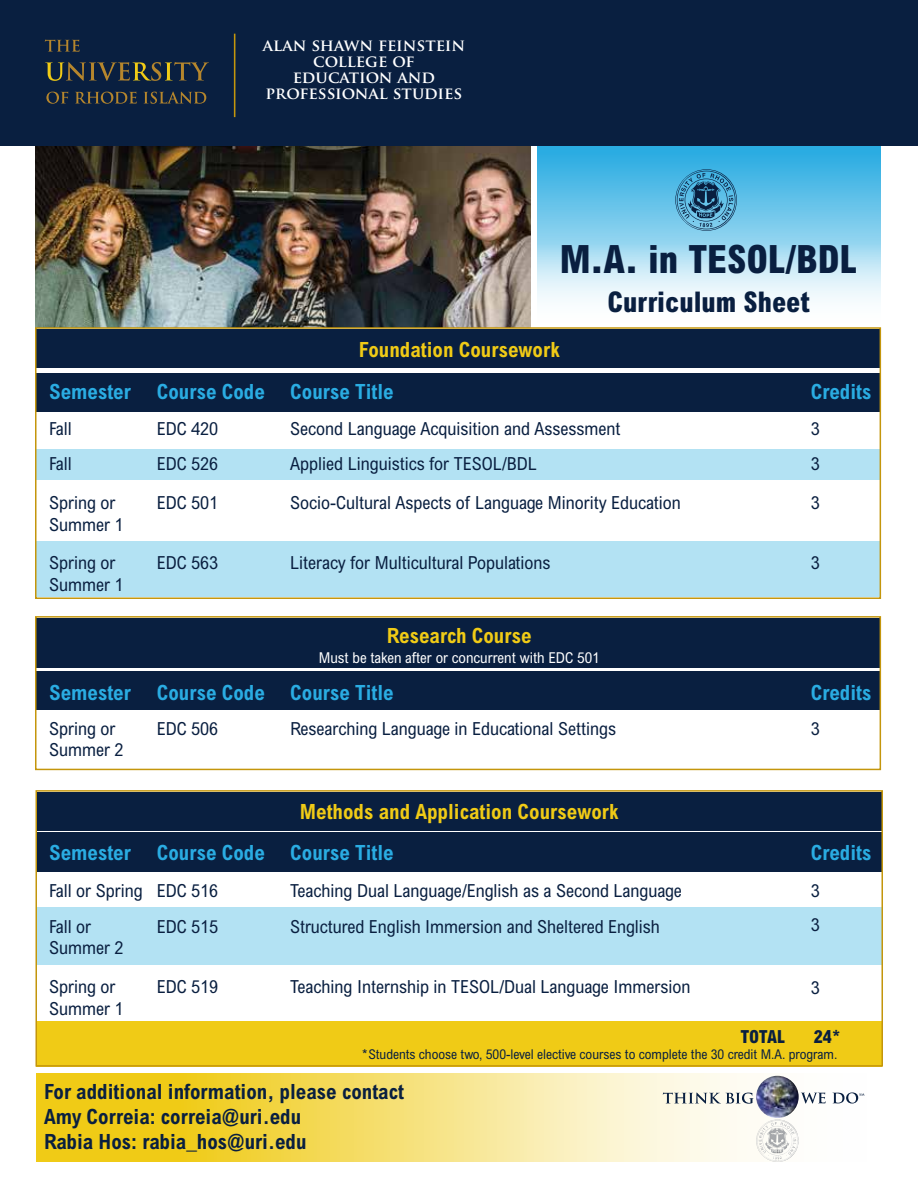
<style>
.page{position:relative;width:918px;height:1188px;background:#fff}
.page>*{position:absolute;margin:0;border:0;box-sizing:border-box;transform-origin:0 0}
.t1{font:800 condensed 39px "Arial MT Std";color:#091f40}
.t2{font:800 condensed 28.5px "Arial MT Std";color:#091f40}
.t3{font:700 condensed 21px "Arial MT Std";color:#2aace2}
.t4{font:700 condensed 21px/25.2px "Arial MT Std";color:#091f40}
.t5{font:700 condensed 21px "Arial MT Std";color:#f0cb16}
.t6{font:condensed 18px/21.6px "Arial MT Std";color:#091f40}
.t7{font:800 condensed 18px "Arial MT Std";letter-spacing:-.015em;color:#091f40}
.t8{font:700 16.35px/16px "Trajan Pro";color:#fff;text-align:center}
.t9{font:condensed 15px "Arial MT Std";color:#fff}
.t10{font:condensed 13.5px "Arial MT Std";color:#091f40}
</style>
<div class="page">
<div style="left:0;top:0;width:918px;height:146px;background:#091f40"></div>
<svg style="left:36px;top:1073px;width:790px;height:89px;background:#f6e17c"></svg>
<img style="left:35px;top:146px;width:496px;height:181px">
<svg style="left:45px;top:62px;width:164px;height:19px"></svg>
<svg style="left:46px;top:92px;width:22px;height:12px"></svg>
<svg style="left:75px;top:92px;width:62px;height:12px"></svg>
<svg style="left:144px;top:92px;width:62px;height:12px"></svg>
<svg style="left:45px;top:40px;width:35px;height:12px"></svg>
<hr style="left:234px;top:34px;width:1px;height:83px;background:#c4960c">
<div style="left:35px;top:541px;width:844px;height:56px;background:#b3e2f3"></div>
<div style="left:36px;top:449px;width:844px;height:30px;background:#b3e2f3"></div>
<div style="left:36px;top:329px;width:844px;height:39px;background:#091f40"></div>
<div style="left:36px;top:373px;width:844px;height:39px;background:#091f40"></div>
<div style="left:35px;top:327px;width:846px;height:272px;border:2px solid #c4960c"></div>
<div style="left:36px;top:908px;width:845px;height:57px;background:#b3e2f3"></div>
<div style="left:36px;top:1021px;width:846px;height:45px;background:#f0cb16"></div>
<div style="left:37px;top:792px;width:845px;height:39px;background:#091f40"></div>
<div style="left:37px;top:833px;width:845px;height:39px;background:#091f40"></div>
<div style="left:35px;top:790px;width:848px;height:277px;border:2px solid #c4960c"></div>
<div style="left:37px;top:618px;width:843px;height:50px;background:#091f40"></div>
<div style="left:36px;top:671px;width:843px;height:39px;background:#091f40"></div>
<div style="left:35px;top:616px;width:846px;height:154px;border:2px solid #c4960c"></div>
<svg style="left:663px;top:1093px;width:91px;height:11px"></svg>
<svg style="left:801px;top:1093px;width:25px;height:11px"></svg>
<svg style="left:832px;top:1092px;width:33px;height:12px"></svg>
<img style="left:756px;top:1076px;width:43px;height:42px;border-radius:21px">
<img style="left:756px;top:1119px;width:43px;height:43px">
<div style="left:537px;top:146px;width:343px;height:180px;background:linear-gradient(to bottom,#1ba6e0,#fff)"></div>
<svg style="left:675px;top:169px;width:62px;height:62px;background:#4690b6"></svg>
<p class="t8" style="left:263px;top:37px;width:204px">ALAN SHAWN FEINSTEIN<br>COLLEGE OF<br>EDUCATION AND<br>PROFESSIONAL STUDIES</p>
<h1 class="t1" style="left:560px;top:236px;width:298px">M.A. in TESOL/BDL</h1>
<h2 class="t2" style="left:607px;top:285px;width:204px">Curriculum Sheet</h2>
<p class="t5" style="left:359px;top:338px;width:202px">Foundation Coursework</p>
<p class="t3" style="left:49px;top:379px;width:346px">Semester Course Code Course Title</p>
<p class="t3" style="left:811px;top:379px;width:62px">Credits</p>
<p class="t6" style="left:49px;top:418px;width:24px">Fall</p>
<p class="t6" style="left:157px;top:418px;width:63px">EDC 420</p>
<p class="t6" style="left:290px;top:418px;width:332px">Second Language Acquisition and Assessment</p>
<p class="t6" style="left:811px;top:418px;width:10px">3</p>
<p class="t6" style="left:49px;top:452px;width:24px">Fall</p>
<p class="t6" style="left:157px;top:452px;width:63px">EDC 526</p>
<p class="t6" style="left:290px;top:452px;width:248px">Applied Linguistics for TESOL/BDL</p>
<p class="t6" style="left:811px;top:452px;width:10px">3</p>
<p class="t6" style="left:49px;top:491px;width:76px">Spring or<br>Summer 1</p>
<p class="t6" style="left:157px;top:491px;width:63px">EDC 501</p>
<p class="t6" style="left:290px;top:491px;width:392px">Socio-Cultural Aspects of Language Minority Education</p>
<p class="t6" style="left:811px;top:491px;width:10px">3</p>
<p class="t6" style="left:49px;top:552px;width:76px">Spring or<br>Summer 1</p>
<p class="t6" style="left:157px;top:552px;width:63px">EDC 563</p>
<p class="t6" style="left:290px;top:552px;width:262px">Literacy for Multicultural Populations</p>
<p class="t6" style="left:811px;top:552px;width:10px">3</p>
<p class="t5" style="left:387px;top:624px;width:146px">Research Course</p>
<p class="t9" style="left:319px;top:648px;width:282px">Must be taken after or concurrent with EDC 501</p>
<p class="t3" style="left:49px;top:680px;width:346px">Semester Course Code Course Title</p>
<p class="t3" style="left:811px;top:680px;width:62px">Credits</p>
<p class="t6" style="left:49px;top:717px;width:76px">Spring or<br>Summer 2</p>
<p class="t6" style="left:157px;top:717px;width:63px">EDC 506</p>
<p class="t6" style="left:290px;top:717px;width:327px">Researching Language in Educational Settings</p>
<p class="t6" style="left:811px;top:717px;width:10px">3</p>
<p class="t5" style="left:300px;top:799px;width:320px">Methods and Application Coursework</p>
<p class="t3" style="left:49px;top:841px;width:346px">Semester Course Code Course Title</p>
<p class="t3" style="left:811px;top:841px;width:62px">Credits</p>
<p class="t6" style="left:49px;top:879px;width:171px">Fall or Spring EDC 516</p>
<p class="t6" style="left:290px;top:879px;width:393px">Teaching Dual Language/English as a Second Language</p>
<p class="t6" style="left:811px;top:879px;width:10px">3</p>
<p class="t6" style="left:49px;top:915px;width:44px">Fall or</p>
<p class="t6" style="left:811px;top:914px;width:10px">3</p>
<p class="t6" style="left:49px;top:937px;width:76px">Summer 2</p>
<p class="t6" style="left:157px;top:915px;width:63px">EDC 515</p>
<p class="t6" style="left:290px;top:915px;width:371px">Structured English Immersion and Sheltered English</p>
<p class="t6" style="left:49px;top:976px;width:68px">Spring or</p>
<p class="t6" style="left:811px;top:977px;width:10px">3</p>
<p class="t6" style="left:49px;top:997px;width:76px">Summer 1</p>
<p class="t6" style="left:157px;top:976px;width:63px">EDC 519</p>
<p class="t6" style="left:290px;top:976px;width:402px">Teaching Internship in TESOL/Dual Language Immersion</p>
<p class="t7" style="left:740px;top:1025px;width:46px">TOTAL</p>
<p class="t7" style="left:814px;top:1025px;width:28px">24*</p>
<p class="t10" style="left:362px;top:1046px;width:477px">*Students choose two, 500-level elective courses to complete the 30 credit M.A. program.</p>
<p class="t4" style="left:44px;top:1079px;width:361px">For additional information, please contact<br>Amy Correia: correia@uri.edu<br>Rabia Hos: rabia_hos@uri.edu</p>
</div>
